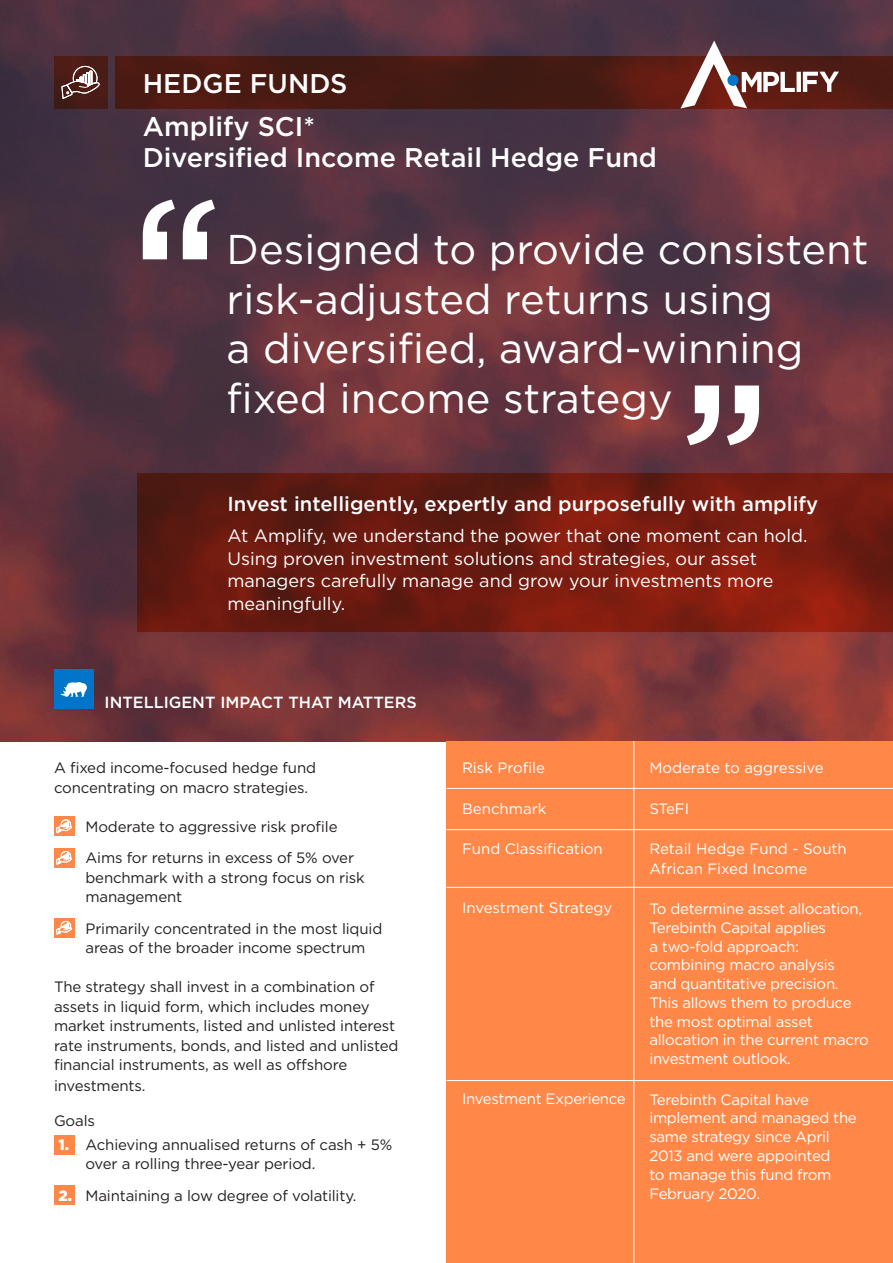
<style>
.page{position:relative;width:893px;height:1263px;background:#fff}
.page>*{position:absolute;margin:0;border:0;box-sizing:border-box;transform-origin:0 0}
.t1{font:41.55px/49.9px "Gotham";color:#fff}
.t2{font:500 27px "Gotham";color:#fff}
.t3{font:500 20.25px "Gotham";color:#fff}
.t4{font:18px/22.5px "Gotham";color:#fff}
.t5{font:500 16.2px "Gotham";color:#fff}
.t6{font:15px/19.5px "Gotham";letter-spacing:-.01em;color:#231f20}
.t7{font:15px/18.8px "Gotham";letter-spacing:-.02em;color:#fff}
.t8{font:15px/19.5px "Gotham";color:#fff}
.s1{font-weight:900;color:#fff}
</style>
<div class="page">
<img style="left:0;top:0;width:893px;height:741px">
<div style="left:54px;top:1135px;width:20px;height:19px;background:#ff8849"></div>
<div style="left:54px;top:1185px;width:20px;height:20px;background:#ff8849"></div>
<svg style="left:116px;top:56px;width:777px;height:53px;background:#4a1a12"></svg>
<svg style="left:137px;top:473px;width:756px;height:158px;background:#6f1b10"></svg>
<div style="left:54px;top:670px;width:39px;height:39px;background:#0075c9"></div>
<svg style="left:60px;top:682px;width:27px;height:15px"></svg>
<svg style="left:183px;top:200px;width:32px;height:59px"></svg>
<svg style="left:143px;top:200px;width:32px;height:59px"></svg>
<svg style="left:687px;top:385px;width:32px;height:60px"></svg>
<svg style="left:727px;top:385px;width:32px;height:60px"></svg>
<svg style="left:680px;top:41px;width:115px;height:68px"></svg>
<div style="left:796px;top:72px;width:5px;height:20px;background:#fff"></div>
<svg style="left:803px;top:72px;width:36px;height:20px"></svg>
<div style="left:54px;top:56px;width:53px;height:53px;background:#481c16"></div>
<svg style="left:61px;top:66px;width:39px;height:33px"></svg>
<div style="left:54px;top:848px;width:20px;height:20px;background:#ff8849"></div>
<svg style="left:56px;top:851px;width:16px;height:14px"></svg>
<div style="left:54px;top:918px;width:20px;height:20px;background:#ff8849"></div>
<svg style="left:56px;top:921px;width:16px;height:14px"></svg>
<div style="left:54px;top:816px;width:20px;height:20px;background:#ff8849"></div>
<svg style="left:56px;top:820px;width:16px;height:13px"></svg>
<div style="left:446px;top:741px;width:447px;height:522px;background:#ff8849"></div>
<hr style="left:446px;top:788px;width:447px;height:1px;background:#fff">
<hr style="left:446px;top:829px;width:447px;height:1px;background:#fff">
<hr style="left:446px;top:887px;width:447px;height:1px;background:#fff">
<hr style="left:446px;top:1080px;width:447px;height:1px;background:#fff">
<hr style="left:633px;top:741px;width:1px;height:522px;background:#fff">
<p class="t2" style="left:143px;top:66px;width:206px">HEDGE FUNDS</p>
<p class="t2" style="left:143px;top:109px;width:174px">Amplify SCI*</p>
<p class="t2" style="left:143px;top:140px;width:516px">Diversified Income Retail Hedge Fund</p>
<p class="t1" style="left:227px;top:223px;width:643px">Designed to provide consistent risk-adjusted returns using<br>a diversified, award-winning fixed income strategy</p>
<p class="t3" style="left:227px;top:490px;width:592px">Invest intelligently, expertly and purposefully with amplify</p>
<p class="t4" style="left:227px;top:524px;width:582px">At Amplify, we understand the power that one moment can hold.<br>Using proven investment solutions and strategies, our asset</p>
<p class="t4" style="left:227px;top:569px;width:548px">managers carefully manage and grow your investments more</p>
<p class="t4" style="left:227px;top:592px;width:119px">meaningfully.</p>
<p class="t5" style="left:105px;top:692px;width:314px">INTELLIGENT IMPACT THAT MATTERS</p>
<p class="t6" style="left:54px;top:758px;width:264px">A fixed income-focused hedge fund concentrating on macro strategies.</p>
<p class="t6" style="left:86px;top:816px;width:254px">Moderate to aggressive risk profile</p>
<p class="t6" style="left:85px;top:848px;width:270px">Aims for returns in excess of 5% over</p>
<p class="t6" style="left:86px;top:867px;width:281px">benchmark with a strong focus on risk</p>
<p class="t6" style="left:86px;top:887px;width:98px">management</p>
<p class="t6" style="left:85px;top:918px;width:298px">Primarily concentrated in the most liquid</p>
<p class="t6" style="left:86px;top:938px;width:281px">areas of the broader income spectrum</p>
<p class="t6" style="left:54px;top:977px;width:346px">The strategy shall invest in a combination of assets in liquid form, which includes money market instruments, listed and unlisted interest rate instruments, bonds, and listed and unlisted financial instruments, as well as offshore</p>
<p class="t6" style="left:54px;top:1076px;width:93px">investments.</p>
<p class="t6" style="left:54px;top:1110px;width:42px">Goals</p>
<p class="t6" style="left:58px;top:1134px;width:335px"><span class="s1">1.</span> Achieving annualised returns of cash + 5%</p>
<p class="t6" style="left:86px;top:1154px;width:231px">over a rolling three-year period.</p>
<p class="t6" style="left:58px;top:1185px;width:299px"><span class="s1">2.</span> Maintaining a low degree of volatility.</p>
<p class="t8" style="left:462px;top:758px;width:85px">Risk Profile</p>
<p class="t8" style="left:462px;top:798px;width:86px">Benchmark</p>
<p class="t8" style="left:462px;top:839px;width:142px">Fund Classification</p>
<p class="t8" style="left:462px;top:898px;width:152px">Investment Strategy</p>
<p class="t7" style="left:462px;top:1089px;width:165px">Investment Experience</p>
<p class="t8" style="left:649px;top:758px;width:176px">Moderate to aggressive</p>
<p class="t7" style="left:649px;top:799px;width:41px">STeFI</p>
<p class="t8" style="left:649px;top:839px;width:199px">Retail Hedge Fund - South<br>African Fixed Income</p>
<p class="t7" style="left:649px;top:899px;width:221px">To determine asset allocation,<br>Terebinth Capital applies<br>a two-fold approach: combining macro analysis<br>and quantitative precision.<br>This allows them to produce the most optimal asset allocation in the current macro investment outlook.</p>
<p class="t7" style="left:649px;top:1090px;width:209px">Terebinth Capital have implement and managed the same strategy since April<br>2013 and were appointed<br>to manage this fund from<br>February 2020.</p>
</div>
